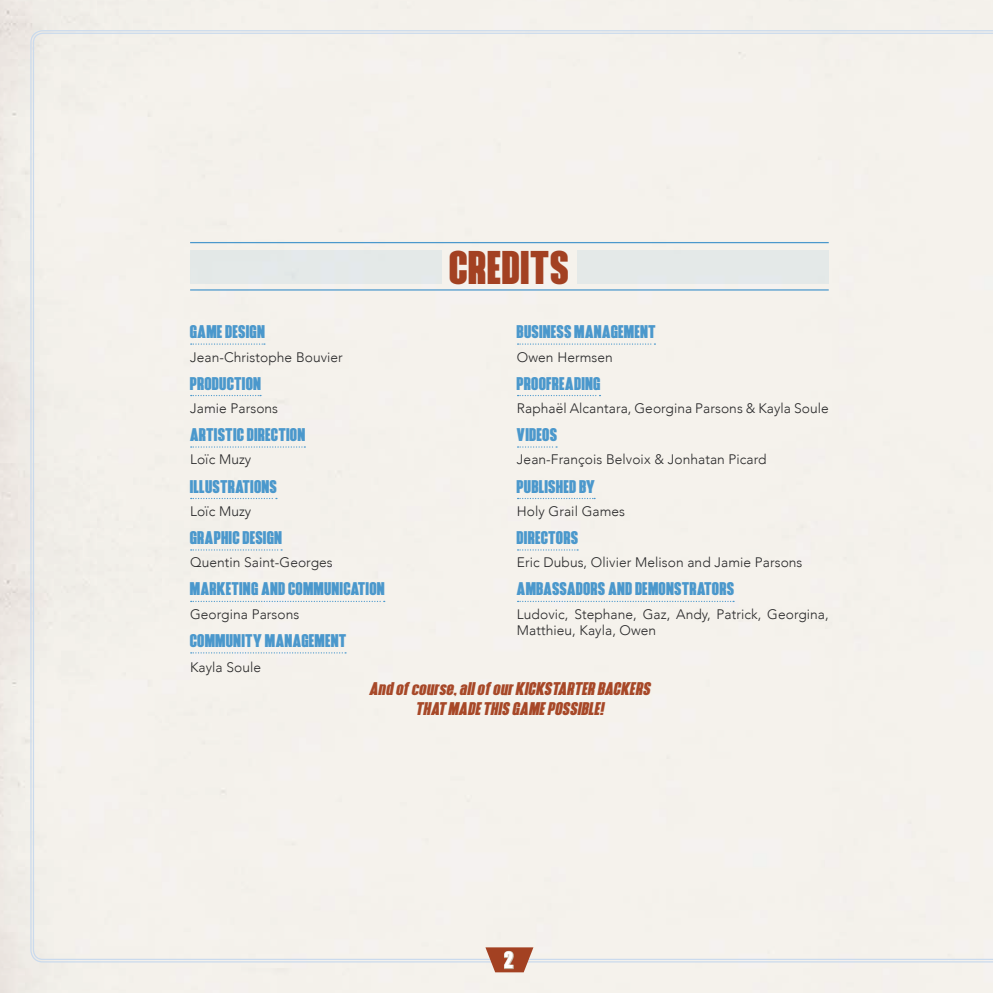
<style>
.page{position:relative;width:993px;height:993px;background:#fff}
.page>*{position:absolute;margin:0;border:0;box-sizing:border-box;transform-origin:0 0}
.t1{font:45px "Hennigar";letter-spacing:.025em;color:#a34122}
.t2{font:22.5px "Hennigar";color:#fff}
.t3{font:17.5px "Hennigar";letter-spacing:.025em;color:#4b98cc}
.t4{font:italic 17.5px/19.8px "Hennigar";color:#a74828;text-align:center}
.t5{font:300 13.75px/16.2px "Avenir";letter-spacing:.005em;color:#282829}
</style>
<div class="page">
<div style="left:33px;top:33px;width:959px;height:926px;background:#f5f2ec"></div>
<svg style="left:485px;top:947px;width:48px;height:25px"></svg>
<hr style="left:190px;top:242px;width:638px;height:1px;background:#4b98cc">
<hr style="left:190px;top:289px;width:638px;height:1px;background:#4b98cc">
<div style="left:190px;top:250px;width:252px;height:33px;background:#e4e9e8"></div>
<div style="left:576px;top:250px;width:252px;height:33px;background:#e4e9e8"></div>
<svg style="left:191px;top:343px;width:74px;height:1px"></svg>
<svg style="left:191px;top:395px;width:70px;height:1px"></svg>
<svg style="left:191px;top:446px;width:114px;height:1px"></svg>
<svg style="left:191px;top:497px;width:86px;height:2px"></svg>
<svg style="left:191px;top:549px;width:91px;height:1px"></svg>
<svg style="left:191px;top:600px;width:193px;height:2px"></svg>
<svg style="left:191px;top:652px;width:155px;height:1px"></svg>
<svg style="left:517px;top:343px;width:138px;height:1px"></svg>
<svg style="left:517px;top:395px;width:83px;height:1px"></svg>
<svg style="left:517px;top:446px;width:40px;height:1px"></svg>
<svg style="left:517px;top:497px;width:78px;height:2px"></svg>
<svg style="left:517px;top:549px;width:61px;height:1px"></svg>
<svg style="left:517px;top:600px;width:216px;height:2px"></svg>
<p class="t3" style="left:190px;top:321px;width:76px">GAME DESIGN</p>
<p class="t5" style="left:190px;top:348px;width:154px">Jean-Christophe Bouvier</p>
<p class="t3" style="left:190px;top:372px;width:72px">PRODUCTION</p>
<p class="t5" style="left:190px;top:400px;width:89px">Jamie Parsons</p>
<p class="t3" style="left:190px;top:424px;width:117px">ARTISTIC DIRECTION</p>
<p class="t5" style="left:190px;top:451px;width:63px">Loïc Muzy</p>
<p class="t3" style="left:190px;top:475px;width:88px">ILLUSTRATIONS</p>
<p class="t5" style="left:190px;top:503px;width:63px">Loïc Muzy</p>
<p class="t3" style="left:190px;top:527px;width:93px">GRAPHIC DESIGN</p>
<p class="t5" style="left:190px;top:554px;width:144px">Quentin Saint-Georges</p>
<p class="t3" style="left:190px;top:578px;width:196px">MARKETING AND COMMUNICATION</p>
<p class="t5" style="left:190px;top:605px;width:111px">Georgina Parsons</p>
<p class="t3" style="left:190px;top:629px;width:158px">COMMUNITY MANAGEMENT</p>
<p class="t5" style="left:190px;top:658px;width:73px">Kayla Soule</p>
<h1 class="t1" style="left:449px;top:240px;width:121px">CREDITS</h1>
<p class="t3" style="left:516px;top:321px;width:140px">BUSINESS MANAGEMENT</p>
<p class="t5" style="left:516px;top:348px;width:97px">Owen Hermsen</p>
<p class="t3" style="left:516px;top:372px;width:85px">PROOFREADING</p>
<p class="t5" style="left:516px;top:400px;width:313px">Raphaël Alcantara, Georgina Parsons &amp; Kayla Soule</p>
<p class="t3" style="left:516px;top:424px;width:42px">VIDEOS</p>
<p class="t5" style="left:516px;top:451px;width:251px">Jean-François Belvoix &amp; Jonhatan Picard</p>
<p class="t3" style="left:516px;top:475px;width:80px">PUBLISHED BY</p>
<p class="t5" style="left:516px;top:503px;width:110px">Holy Grail Games</p>
<p class="t3" style="left:516px;top:527px;width:63px">DIRECTORS</p>
<p class="t5" style="left:516px;top:554px;width:287px">Eric Dubus, Olivier Melison and Jamie Parsons</p>
<p class="t3" style="left:516px;top:578px;width:218px">AMBASSADORS AND DEMONSTRATORS</p>
<p class="t5" style="left:516px;top:605px;width:313px">Ludovic, Stephane, Gaz, Andy, Patrick, Georgina,<br>Matthieu, Kayla, Owen</p>
<p class="t4" style="left:369px;top:679px;width:286px">And ofcourse,allofourKICKSTARTER BACKERS<br>THAT MADETHIS GAMEPOSSIBLE!</p>
<h2 class="t2" style="left:504px;top:946px;width:11px">2</h2>
</div>
